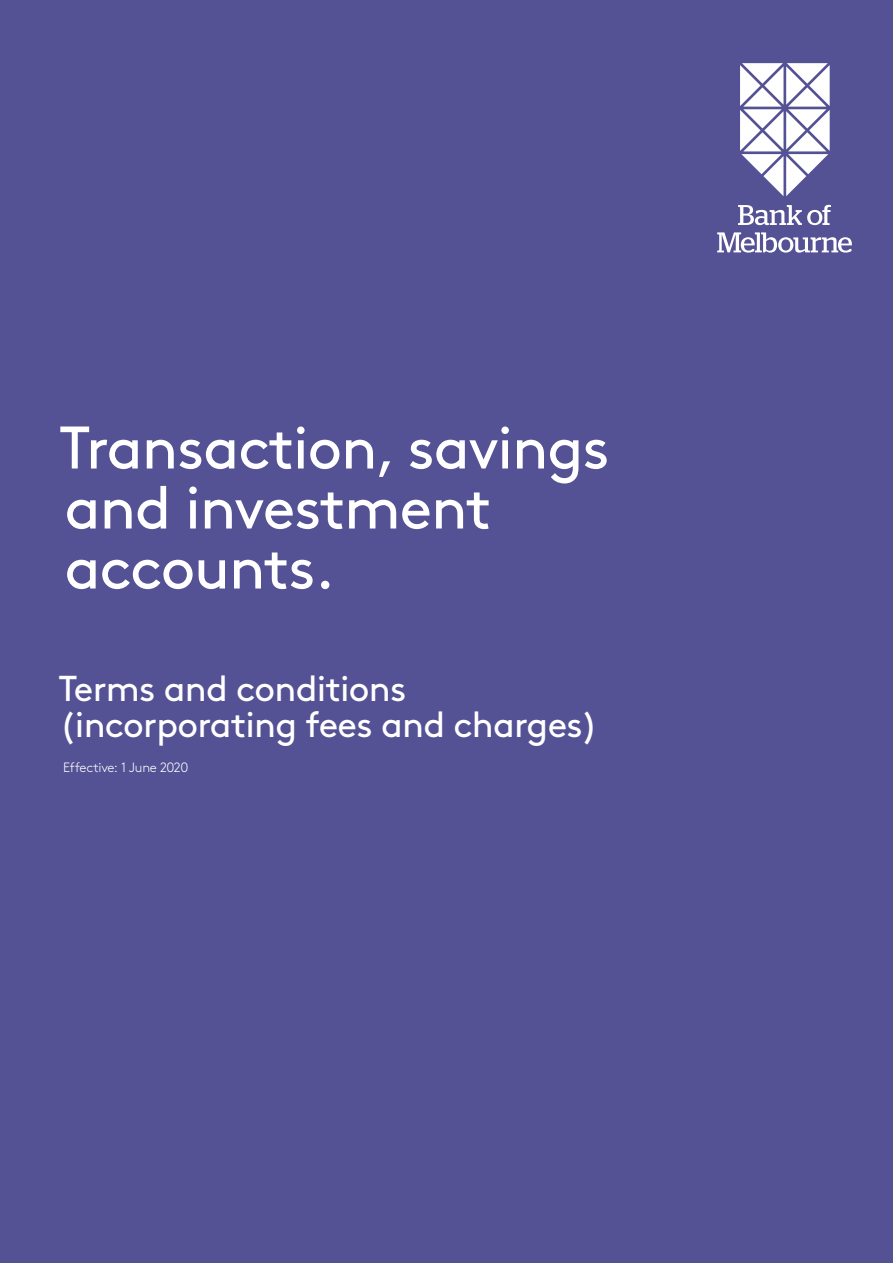
<style>
.page{position:relative;width:893px;height:1263px;background:#545194}
.page>*{position:absolute;margin:0;border:0;box-sizing:border-box;transform-origin:0 0}
.t1{font:60px/60px "Brown";letter-spacing:-.02em;color:#fff}
.t2{font:36px/36px "Brown";letter-spacing:-.02em;color:#fff}
.t3{font:300 13.5px "Brown";letter-spacing:-.02em;color:#fff}
</style>
<div class="page">
<svg style="left:738px;top:205px;width:93px;height:20px"></svg>
<svg style="left:717px;top:232px;width:135px;height:21px"></svg>
<svg style="left:740px;top:63px;width:90px;height:133px"></svg>
<h1 class="t1" style="left:59px;top:413px;width:552px">Transaction, savings and investment accounts.</h1>
<p class="t2" style="left:59px;top:667px;width:541px">Terms and conditions (incorporating fees and charges)</p>
<p class="t3" style="left:63px;top:757px;width:127px">Effective: 1 June 2020</p>
</div>
